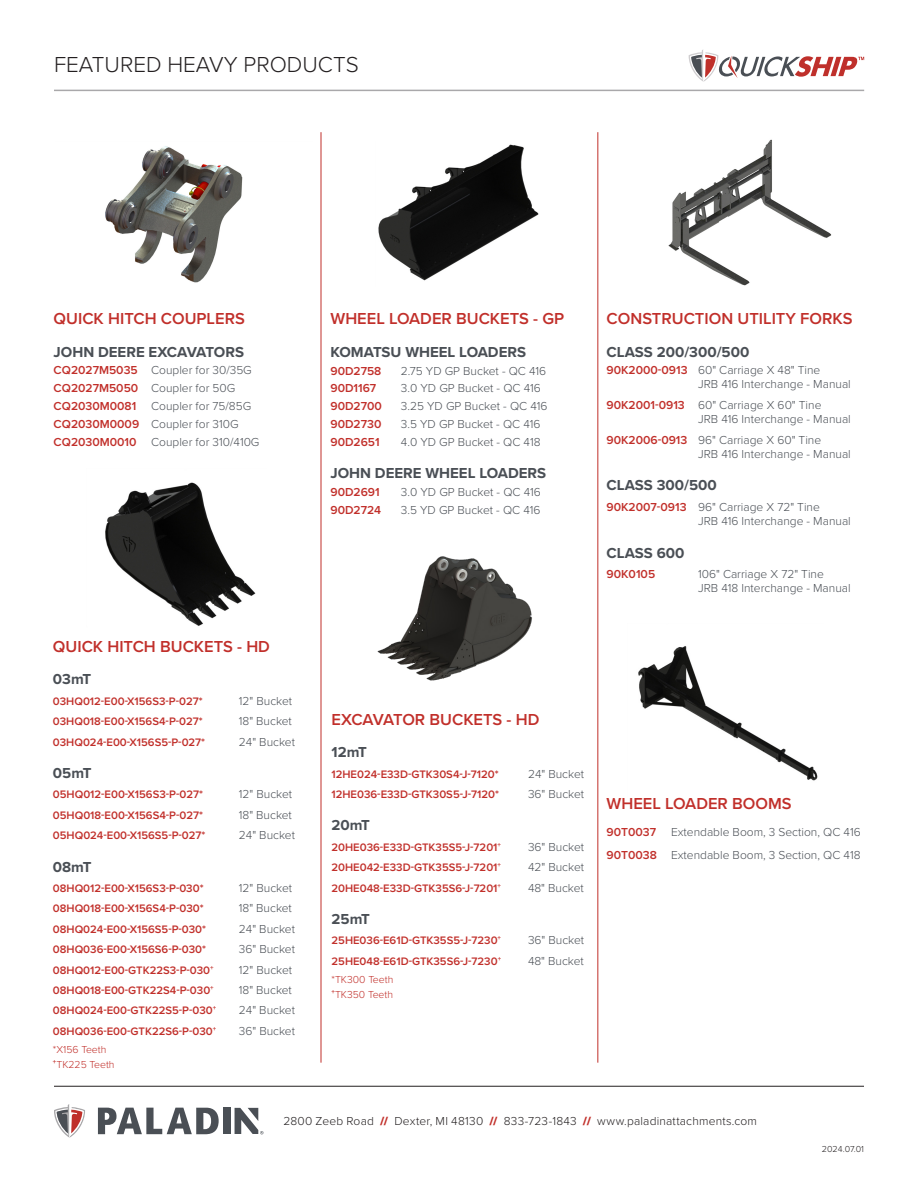
<style>
.page{position:relative;width:918px;height:1188px;background:#fff}
.page>*{position:absolute;margin:0;border:0;box-sizing:border-box;transform-origin:0 0}
.t1{font:300 22.5px "Proxima Nova";color:#231f20}
.t2{font:600 16.5px "Proxima Nova";color:#c12f2a}
.t3{font:700 15px "Proxima Nova";color:#4a4f55}
.t4{font:300 12px/14.4px "Proxima Nova";color:#4a4f55}
.t5{font:300 12px "Proxima Nova";letter-spacing:.015em;color:#231f20}
.t6{font:600 12px "Proxima Nova";color:#c12f2a}
.t7{font:600 11.25px "Proxima Nova";color:#c12f2a}
.t8{font:300 10.5px "Proxima Nova";color:#c12f2a}
.t9{font:300 9px "Proxima Nova";color:#231f20}
.s1{font-weight:600;color:#c12f2a}
.s2{font-weight:900;color:#c12f2a}
</style>
<div class="page">
<hr style="left:54px;top:90px;width:810px;height:1px;background:#a9a8aa">
<svg style="left:689px;top:50px;width:175px;height:32px"></svg>
<img style="left:638px;top:646px;width:180px;height:135px">
<img style="left:668px;top:139px;width:164px;height:147px">
<hr style="left:321px;top:132px;width:1px;height:931px;background:#c12f2a">
<hr style="left:597px;top:132px;width:1px;height:931px;background:#c12f2a">
<img style="left:105px;top:146px;width:138px;height:137px">
<img style="left:378px;top:144px;width:161px;height:137px">
<img style="left:105px;top:482px;width:151px;height:144px">
<img style="left:377px;top:556px;width:155px;height:125px">
<svg style="left:54px;top:1104px;width:31px;height:34px"></svg>
<svg style="left:98px;top:1108px;width:121px;height:26px"></svg>
<div style="left:223px;top:1108px;width:7px;height:26px;background:#4a4f55"></div>
<svg style="left:235px;top:1108px;width:28px;height:26px"></svg>
<hr style="left:54px;top:1086px;width:810px;height:1px;background:#231f20">
<h1 class="t1" style="left:54px;top:47px;width:306px">FEATURED HEAVY PRODUCTS</h1>
<p class="t2" style="left:54px;top:306px;width:193px">QUICK HITCH COUPLERS</p>
<p class="t3" style="left:54px;top:340px;width:192px">JOHN DEERE EXCAVATORS</p>
<p class="t4" style="left:54px;top:362px;width:200px"><span class="s1">CQ2027M5035</span> Coupler for 30/35G</p>
<p class="t4" style="left:54px;top:380px;width:183px"><span class="s1">CQ2027M5050</span> Coupler for 50G</p>
<p class="t4" style="left:54px;top:398px;width:199px"><span class="s1">CQ2030M0081</span> Coupler for 75/85G</p>
<p class="t4" style="left:54px;top:416px;width:187px"><span class="s1">CQ2030M0009</span> Coupler for 310G</p>
<p class="t4" style="left:54px;top:434px;width:207px"><span class="s1">CQ2030M0010</span> Coupler for 310/410G</p>
<p class="t2" style="left:53px;top:634px;width:219px">QUICK HITCH BUCKETS - HD</p>
<p class="t3" style="left:53px;top:668px;width:40px">03mT</p>
<p class="t7" style="left:53px;top:693px;width:151px">03HQ012-E00-X156S3-P-027*</p>
<p class="t4" style="left:239px;top:693px;width:55px">12" Bucket</p>
<p class="t7" style="left:53px;top:713px;width:151px">03HQ018-E00-X156S4-P-027*</p>
<p class="t4" style="left:239px;top:713px;width:55px">18" Bucket</p>
<p class="t7" style="left:53px;top:733px;width:154px">03HQ024-E00-X156S5-P-027*</p>
<p class="t4" style="left:239px;top:734px;width:58px">24" Bucket</p>
<p class="t3" style="left:53px;top:762px;width:40px">05mT</p>
<p class="t7" style="left:53px;top:786px;width:152px">05HQ012-E00-X156S3-P-027*</p>
<p class="t4" style="left:239px;top:787px;width:55px">12" Bucket</p>
<p class="t7" style="left:53px;top:807px;width:152px">05HQ018-E00-X156S4-P-027*</p>
<p class="t4" style="left:239px;top:807px;width:55px">18" Bucket</p>
<p class="t7" style="left:53px;top:827px;width:154px">05HQ024-E00-X156S5-P-027*</p>
<p class="t4" style="left:239px;top:827px;width:58px">24" Bucket</p>
<p class="t3" style="left:53px;top:855px;width:40px">08mT</p>
<p class="t7" style="left:53px;top:880px;width:152px">08HQ012-E00-X156S3-P-030*</p>
<p class="t4" style="left:239px;top:880px;width:55px">12" Bucket</p>
<p class="t7" style="left:53px;top:900px;width:152px">08HQ018-E00-X156S4-P-030*</p>
<p class="t4" style="left:239px;top:901px;width:55px">18" Bucket</p>
<p class="t7" style="left:53px;top:921px;width:155px">08HQ024-E00-X156S5-P-030*</p>
<p class="t4" style="left:239px;top:921px;width:58px">24" Bucket</p>
<p class="t7" style="left:53px;top:941px;width:155px">08HQ036-E00-X156S6-P-030*</p>
<p class="t4" style="left:239px;top:941px;width:58px">36" Bucket</p>
<p class="t7" style="left:53px;top:961px;width:162px">08HQ012-E00-GTK22S3-P-030<sup>+</sup></p>
<p class="t4" style="left:239px;top:962px;width:55px">12" Bucket</p>
<p class="t7" style="left:53px;top:982px;width:162px">08HQ018-E00-GTK22S4-P-030<sup>+</sup></p>
<p class="t4" style="left:239px;top:982px;width:55px">18" Bucket</p>
<p class="t7" style="left:53px;top:1002px;width:165px">08HQ024-E00-GTK22S5-P-030<sup>+</sup></p>
<p class="t4" style="left:239px;top:1003px;width:58px">24" Bucket</p>
<p class="t7" style="left:53px;top:1023px;width:165px">08HQ036-E00-GTK22S6-P-030<sup>+</sup></p>
<p class="t4" style="left:239px;top:1023px;width:58px">36" Bucket</p>
<p class="t8" style="left:53px;top:1042px;width:55px">*X156 Teeth</p>
<p class="t8" style="left:53px;top:1056px;width:63px"><sup>+</sup>TK225 Teeth</p>
<p class="t2" style="left:330px;top:306px;width:235px">WHEEL LOADER BUCKETS - GP</p>
<p class="t3" style="left:330px;top:340px;width:197px">KOMATSU WHEEL LOADERS</p>
<p class="t6" style="left:330px;top:362px;width:52px">90D2758</p>
<p class="t4" style="left:401px;top:363px;width:147px">2.75 YD GP Bucket - QC 416</p>
<p class="t6" style="left:330px;top:379px;width:47px">90D1167</p>
<p class="t4" style="left:401px;top:380px;width:141px">3.0 YD GP Bucket - QC 416</p>
<p class="t6" style="left:330px;top:397px;width:53px">90D2700</p>
<p class="t4" style="left:401px;top:398px;width:148px">3.25 YD GP Bucket - QC 416</p>
<p class="t6" style="left:330px;top:415px;width:52px">90D2730</p>
<p class="t4" style="left:401px;top:416px;width:141px">3.5 YD GP Bucket - QC 416</p>
<p class="t6" style="left:330px;top:433px;width:51px">90D2651</p>
<p class="t4" style="left:401px;top:434px;width:141px">4.0 YD GP Bucket - QC 418</p>
<p class="t3" style="left:330px;top:462px;width:217px">JOHN DEERE WHEEL LOADERS</p>
<p class="t6" style="left:330px;top:483px;width:51px">90D2691</p>
<p class="t4" style="left:401px;top:485px;width:141px">3.0 YD GP Bucket - QC 416</p>
<p class="t6" style="left:330px;top:501px;width:52px">90D2724</p>
<p class="t4" style="left:401px;top:502px;width:141px">3.5 YD GP Bucket - QC 416</p>
<p class="t2" style="left:607px;top:306px;width:247px">CONSTRUCTION UTILITY FORKS</p>
<p class="t3" style="left:607px;top:340px;width:144px">CLASS 200/300/500</p>
<p class="t4" style="left:698px;top:362px;width:154px;text-indent:-92px"><span class="s1">90K2000-0913</span> 60" Carriage X 48" Tine<br>JRB 416 Interchange - Manual</p>
<p class="t4" style="left:698px;top:397px;width:154px;text-indent:-92px"><span class="s1">90K2001-0913</span> 60" Carriage X 60" Tine<br>JRB 416 Interchange - Manual</p>
<p class="t4" style="left:698px;top:432px;width:154px;text-indent:-92px"><span class="s1">90K2006-0913</span> 96" Carriage X 60" Tine<br>JRB 416 Interchange - Manual</p>
<p class="t3" style="left:607px;top:474px;width:112px">CLASS 300/500</p>
<p class="t4" style="left:698px;top:499px;width:154px;text-indent:-92px"><span class="s1">90K2007-0913</span> 96" Carriage X 72" Tine<br>JRB 416 Interchange - Manual</p>
<p class="t3" style="left:607px;top:541px;width:79px">CLASS 600</p>
<p class="t6" style="left:607px;top:565px;width:50px">90K0105</p>
<p class="t4" style="left:698px;top:566px;width:154px">106" Carriage X 72" Tine<br>JRB 418 Interchange - Manual</p>
<p class="t2" style="left:332px;top:707px;width:209px">EXCAVATOR BUCKETS - HD</p>
<p class="t3" style="left:332px;top:741px;width:37px">12mT</p>
<p class="t7" style="left:332px;top:765px;width:169px">12HE024-E33D-GTK30S4-J-7120*</p>
<p class="t4" style="left:528px;top:766px;width:58px">24" Bucket</p>
<p class="t7" style="left:332px;top:786px;width:169px">12HE036-E33D-GTK30S5-J-7120*</p>
<p class="t4" style="left:528px;top:786px;width:58px">36" Bucket</p>
<p class="t3" style="left:332px;top:814px;width:40px">20mT</p>
<p class="t7" style="left:332px;top:839px;width:171px">20HE036-E33D-GTK35S5-J-7201<sup>+</sup></p>
<p class="t4" style="left:528px;top:839px;width:58px">36" Bucket</p>
<p class="t7" style="left:332px;top:859px;width:171px">20HE042-E33D-GTK35S5-J-7201<sup>+</sup></p>
<p class="t4" style="left:528px;top:859px;width:58px">42" Bucket</p>
<p class="t7" style="left:332px;top:879px;width:171px">20HE048-E33D-GTK35S6-J-7201<sup>+</sup></p>
<p class="t4" style="left:528px;top:880px;width:57px">48" Bucket</p>
<p class="t3" style="left:332px;top:908px;width:40px">25mT</p>
<p class="t7" style="left:332px;top:932px;width:171px">25HE036-E61D-GTK35S5-J-7230<sup>+</sup></p>
<p class="t4" style="left:528px;top:933px;width:58px">36" Bucket</p>
<p class="t7" style="left:332px;top:953px;width:171px">25HE048-E61D-GTK35S6-J-7230<sup>+</sup></p>
<p class="t4" style="left:528px;top:953px;width:57px">48" Bucket</p>
<p class="t8" style="left:332px;top:972px;width:63px">*TK300 Teeth</p>
<p class="t8" style="left:332px;top:986px;width:63px"><sup>+</sup>TK350 Teeth</p>
<p class="t2" style="left:607px;top:792px;width:187px">WHEEL LOADER BOOMS</p>
<p class="t4" style="left:607px;top:824px;width:256px"><span class="s1">90T0037</span> Extendable Boom, 3 Section, QC 416</p>
<p class="t4" style="left:607px;top:847px;width:255px"><span class="s1">90T0038</span> Extendable Boom, 3 Section, QC 418</p>
<p class="t5" style="left:283px;top:1112px;width:475px">2800 Zeeb Road <span class="s2">//</span> Dexter, MI 48130 <span class="s2">//</span> 833-723-1843 <span class="s2">//</span> www.paladinattachments.com</p>
<p class="t9" style="left:822px;top:1142px;width:44px">2024.07.01</p>
</div>
